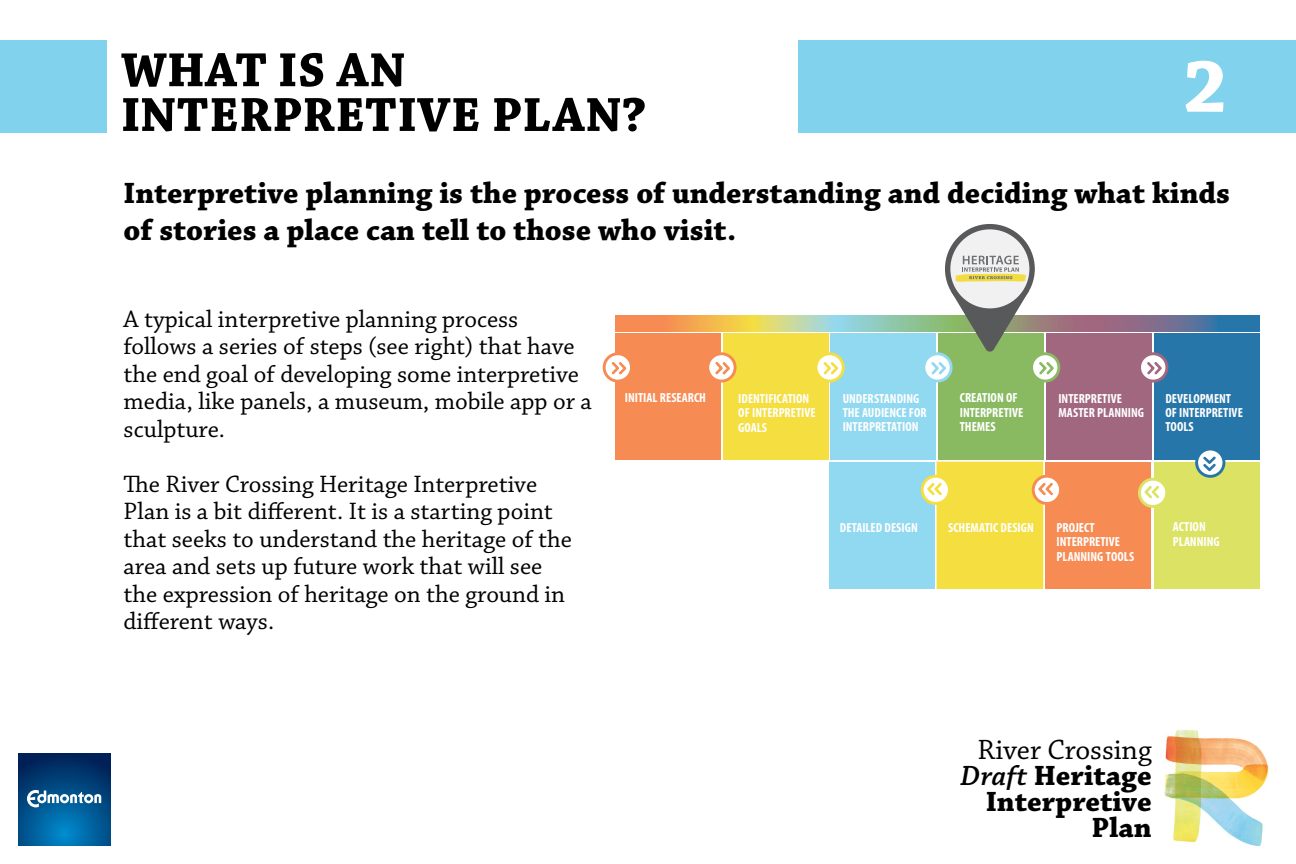
<style>
.page{position:relative;width:1296px;height:864px;background:#fff}
.page>*{position:absolute;margin:0;border:0;box-sizing:border-box;transform-origin:0 0}
.t1{font:700 78px "Chaparral Pro";color:#fff}
.t2{font:700 50.5px "Chaparral Pro";letter-spacing:.01em;color:#000}
.t3{font:700 31px/37.2px "Chaparral Pro";color:#000}
.t4{font:700 29.4px/26px "Chaparral Pro";color:#000;text-align:right}
.t5{font:25px/27.5px "Chaparral Pro";color:#000}
.t6{font:700 condensed 13.25px/14.3px "Myriad Pro";color:#fff}
.s1{font-weight:400}
.s2{font-weight:600;font-style:italic}
</style>
<div class="page">
<div style="left:798px;top:40px;width:498px;height:92px;background:#81d3ed"></div>
<svg style="left:18px;top:753px;width:93px;height:93px;background:#004b85"></svg>
<svg style="left:27px;top:790px;width:74px;height:17px"></svg>
<div style="left:0;top:40px;width:107px;height:92px;background:#81d3ed"></div>
<img style="left:1164px;top:729px;width:105px;height:117px">
<div style="left:615px;top:333px;width:106px;height:127px;background:#f68b53"></div>
<div style="left:723px;top:333px;width:106px;height:127px;background:#f4de40"></div>
<div style="left:1046px;top:333px;width:106px;height:127px;background:#a1677e"></div>
<div style="left:938px;top:333px;width:106px;height:127px;background:#89ba62"></div>
<div style="left:831px;top:333px;width:105px;height:127px;background:#91d8f1"></div>
<div style="left:1154px;top:333px;width:106px;height:127px;background:#2776aa"></div>
<div style="left:1046px;top:462px;width:105px;height:127px;background:#f68b53"></div>
<div style="left:937px;top:462px;width:106px;height:126px;background:#f4de40"></div>
<div style="left:937px;top:462px;width:106px;height:127px;border:1px solid #f4de40"></div>
<div style="left:829px;top:462px;width:106px;height:126px;background:#91d8f1"></div>
<div style="left:1154px;top:462px;width:106px;height:126px;background:#dce364"></div>
<svg style="left:615px;top:315px;width:645px;height:16px;background:#a79f89"></svg>
<svg style="left:709px;top:352px;width:28px;height:31px"></svg>
<svg style="left:603px;top:352px;width:27px;height:31px"></svg>
<svg style="left:817px;top:352px;width:28px;height:31px"></svg>
<svg style="left:1141px;top:352px;width:27px;height:31px"></svg>
<svg style="left:1138px;top:478px;width:28px;height:30px"></svg>
<svg style="left:1032px;top:475px;width:28px;height:30px"></svg>
<svg style="left:921px;top:475px;width:27px;height:30px"></svg>
<svg style="left:1195px;top:450px;width:30px;height:28px"></svg>
<svg style="left:922px;top:291px;width:138px;height:92px"></svg>
<svg style="left:948px;top:227px;width:84px;height:84px;fill:#f1f1f2"></svg>
<svg style="left:955px;top:256px;width:71px;height:27px"></svg>
<div style="left:945px;top:224px;width:90px;height:90px;border:5px solid #58595b;border-radius:50%"></div>
<h2 class="t2" style="left:121px;top:41px;width:286px">WHAT IS AN</h2>
<h1 class="t1" style="left:1183px;top:41px;width:45px">2</h1>
<h2 class="t2" style="left:121px;top:85px;width:527px">INTERPRETIVE PLAN?</h2>
<p class="t3" style="left:124px;top:176px;width:1108px">Interpretive planning is the process of understanding and deciding what kinds of stories a place can tell to those who visit.</p>
<p class="t5" style="left:124px;top:306px;width:470px">A typical interpretive planning process follows a series of steps (see right) that have the end goal of developing some interpretive media, like panels, a museum, mobile app or a sculpture.</p>
<p class="t5" style="left:124px;top:471px;width:450px">The River Crossing Heritage Interpretive Plan is a bit different. It is a starting point that seeks to understand the heritage of the area and sets up future work that will see the expression of heritage on the ground in different ways.</p>
<p class="t6" style="left:625px;top:390px;width:83px">INITIAL RESEARCH</p>
<p class="t6" style="left:738px;top:391px;width:79px">IDENTIFICATION<br>OF INTERPRETIVE<br>GOALS</p>
<p class="t6" style="left:843px;top:391px;width:85px">UNDERSTANDING<br>THE AUDIENCE FOR<br>INTERPRETATION</p>
<p class="t6" style="left:960px;top:391px;width:65px">CREATION OF<br>INTERPRETIVE<br>THEMES</p>
<p class="t6" style="left:1058px;top:391px;width:87px">INTERPRETIVE<br>MASTER PLANNING</p>
<p class="t6" style="left:1165px;top:391px;width:79px">DEVELOPMENT<br>OF INTERPRETIVE<br>TOOLS</p>
<p class="t6" style="left:840px;top:520px;width:79px">DETAILED DESIGN</p>
<p class="t6" style="left:948px;top:520px;width:87px">SCHEMATIC DESIGN</p>
<p class="t6" style="left:1057px;top:520px;width:79px">PROJECT<br>INTERPRETIVE<br>PLANNING TOOLS</p>
<p class="t6" style="left:1173px;top:519px;width:48px">ACTION<br>PLANNING</p>
<p class="t4" style="left:961px;top:737px;width:193px"><span class="s1">River Crossing<br></span><span class="s2">Draft</span> Heritage<br>Interpretive<br>Plan</p>
</div>
